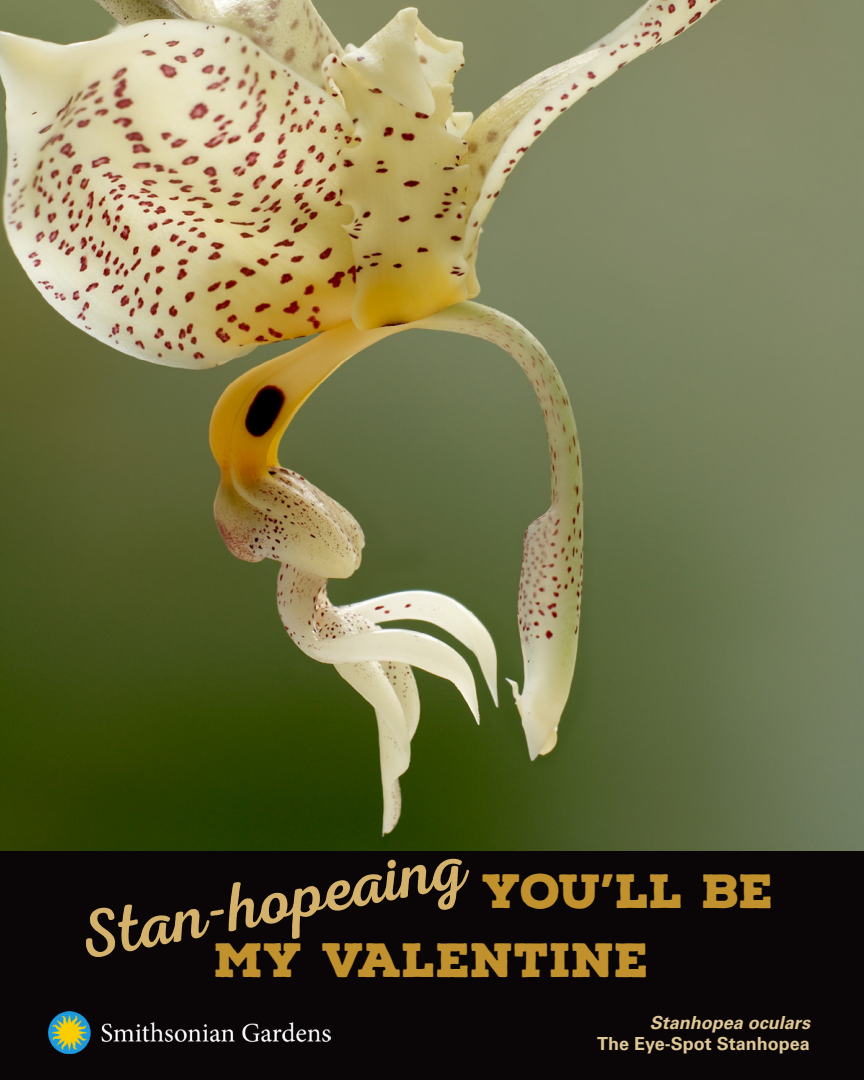
<style>
.page{position:relative;width:864px;height:1080px;background:#fff}
.page>*{position:absolute;margin:0;border:0;box-sizing:border-box;transform-origin:0 0}
.t1{font:67.8px "Nexa Rust Script R 00";color:#d4b26c}
.t2{font:900 46.8px "Nexa Rust Slab";letter-spacing:-.01em;color:#c1912d}
.t3{font:700 18px "Univers LT Std";color:#e0c896}
.t4{font:italic 700 18px "Univers LT Std";color:#e0c896}
</style>
<div class="page">
<img style="left:0;top:0;width:864px;height:851px">
<div style="left:0;top:851px;width:864px;height:229px;background:#0a0607"></div>
<img style="left:48px;top:1011px;width:282px;height:43px">
<p class="t1" style="left:73px;top:898px;width:394px;rotate:-11deg">Stan-hopeaing</p>
<p class="t2" style="left:482px;top:860px;width:293px">YOU’LL BE</p>
<p class="t2" style="left:215px;top:929px;width:436px">MY VALENTINE</p>
<p class="t4" style="left:650px;top:1012px;width:162px">Stanhopea oculars</p>
<p class="t3" style="left:597px;top:1034px;width:214px">The Eye-Spot Stanhopea</p>
</div>
